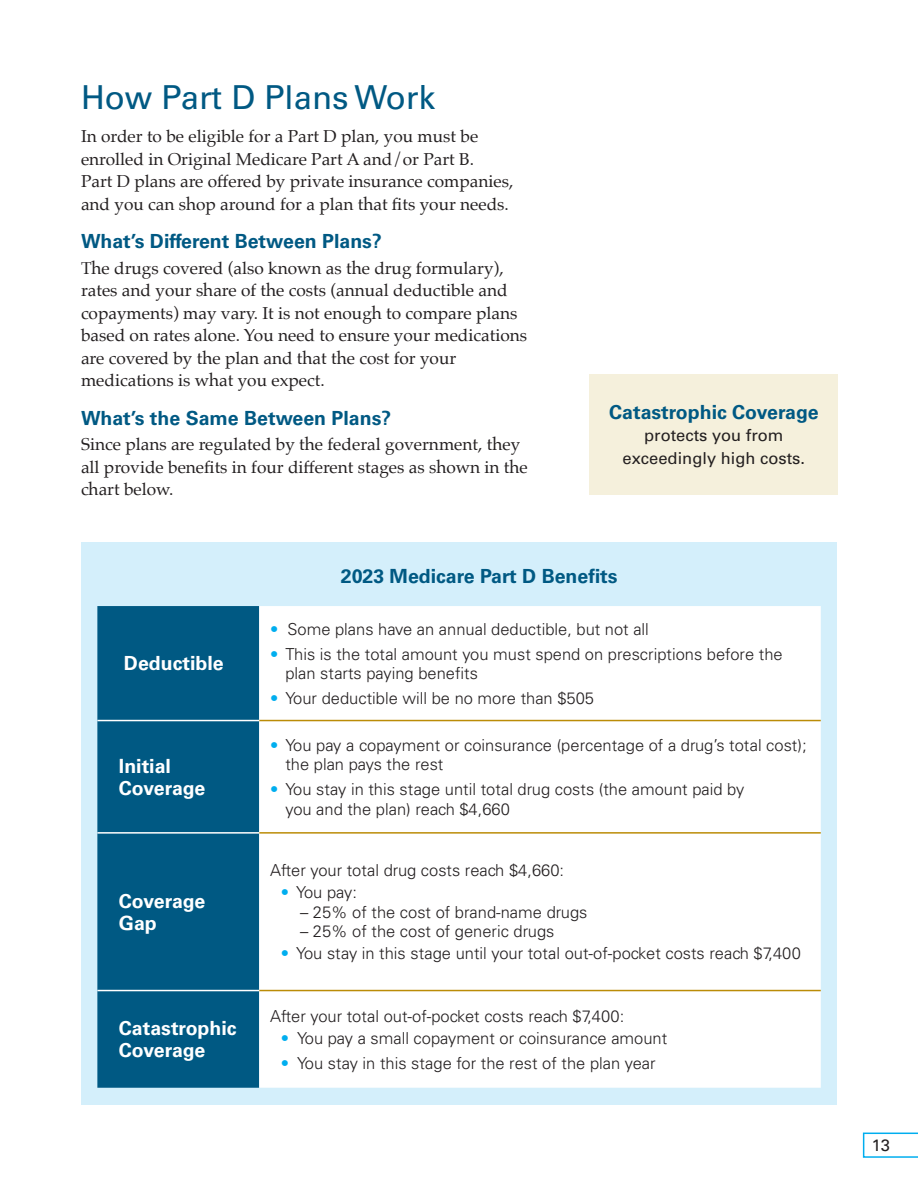
<style>
.page{position:relative;width:918px;height:1188px;background:#fff}
.page>*{position:absolute;margin:0;border:0;box-sizing:border-box;transform-origin:0 0}
.t1{font:33px "Univers LT Std";color:#005983}
.t2{font:700 19.5px "Univers LT Std";color:#005983}
.t3{font:700 19.5px/22.5px "Univers LT Std";color:#fff}
.t4{font:700 19.5px "Univers LT Std";letter-spacing:-.02em;color:#fff}
.t5{font:17.25px/22.5px "Palatino";color:#231f20}
.t6{font:300 16.5px/19.5px "Univers LT Std";color:#231f20}
.t7{font:16.5px "Univers LT Std";color:#231f20}
.s1{color:#00aeef}
</style>
<div class="page">
<svg style="left:863px;top:1133px;width:55px;height:25px"></svg>
<div style="left:590px;top:374px;width:248px;height:121px;background:#f5f0dc"></div>
<div style="left:81px;top:543px;width:756px;height:562px;background:#d4effb"></div>
<div style="left:97px;top:606px;width:162px;height:482px;background:#005983"></div>
<div style="left:259px;top:606px;width:562px;height:482px;background:#fff"></div>
<hr style="left:259px;top:720px;width:562px;height:1px;background:#bb8c07">
<hr style="left:259px;top:832px;width:562px;height:2px;background:#bb8c07">
<hr style="left:259px;top:990px;width:562px;height:1px;background:#bb8c07">
<hr style="left:97px;top:720px;width:162px;height:1px;background:#fff">
<hr style="left:97px;top:832px;width:162px;height:2px;background:#fff">
<hr style="left:97px;top:990px;width:162px;height:1px;background:#fff">
<p class="t1" style="left:81px;top:78px;width:356px">How Part D Plans Work</p>
<p class="t5" style="left:81px;top:125px;width:434px">In order to be eligible for a Part D plan, you must be enrolled in Original Medicare Part A and/or Part B.<br>Part D plans are offered by private insurance companies, and you can shop around for a plan that fits your needs.</p>
<p class="t2" style="left:81px;top:230px;width:302px">What’s Different Between Plans?</p>
<p class="t5" style="left:81px;top:256px;width:448px">The drugs covered (also known as the drug formulary), rates and your share of the costs (annual deductible and copayments) may vary. It is not enough to compare plans based on rates alone. You need to ensure your medications are covered by the plan and that the cost for your medications is what you expect.</p>
<p class="t2" style="left:81px;top:407px;width:312px">What’s the Same Between Plans?</p>
<p class="t5" style="left:81px;top:433px;width:448px">Since plans are regulated by the federal government, they all provide benefits in four different stages as shown in the chart below.</p>
<p class="t2" style="left:609px;top:400px;width:211px">Catastrophic Coverage</p>
<p class="t7" style="left:644px;top:425px;width:141px">protects you from</p>
<p class="t7" style="left:623px;top:448px;width:184px">exceedingly high costs.</p>
<p class="t3" style="left:124px;top:652px;width:101px">Deductible</p>
<p class="t3" style="left:119px;top:755px;width:88px">Initial<br>Coverage</p>
<p class="t4" style="left:119px;top:889px;width:88px">Coverage</p>
<p class="t3" style="left:119px;top:912px;width:39px">Gap</p>
<p class="t3" style="left:119px;top:1017px;width:119px">Catastrophic</p>
<p class="t4" style="left:119px;top:1039px;width:88px">Coverage</p>
<p class="t2" style="left:341px;top:565px;width:278px">2023 Medicare Part D Benefits</p>
<p class="t6" style="left:270px;top:619px;width:380px"><span class="s1">•</span> Some plans have an annual deductible, but not all</p>
<p class="t6" style="left:285px;top:644px;width:499px;text-indent:-15px"><span class="s1">•</span> This is the total amount you must spend on prescriptions before the plan starts paying benefits</p>
<p class="t6" style="left:270px;top:688px;width:326px"><span class="s1">•</span> Your deductible will be no more than $505</p>
<p class="t6" style="left:285px;top:735px;width:523px;text-indent:-15px"><span class="s1">•</span> You pay a copayment or coinsurance (percentage of a drug’s total cost); the plan pays the rest</p>
<p class="t6" style="left:285px;top:780px;width:460px;text-indent:-15px"><span class="s1">•</span> You stay in this stage until total drug costs (the amount paid by you and the plan) reach $4,660</p>
<p class="t6" style="left:270px;top:860px;width:296px">After your total drug costs reach $4,660:</p>
<p class="t6" style="left:281px;top:883px;width:78px"><span class="s1">•</span> You pay:</p>
<p class="t6" style="left:300px;top:902px;width:289px">– 25% of the cost of brand-name drugs</p>
<p class="t6" style="left:300px;top:922px;width:256px">– 25% of the cost of generic drugs</p>
<p class="t6" style="left:281px;top:944px;width:522px"><span class="s1">•</span> You stay in this stage until your total out-of-pocket costs reach $7,400</p>
<p class="t6" style="left:270px;top:1006px;width:356px">After your total out-of-pocket costs reach $7,400:</p>
<p class="t6" style="left:281px;top:1028px;width:388px"><span class="s1">•</span> You pay a small copayment or coinsurance amount</p>
<p class="t6" style="left:281px;top:1053px;width:376px"><span class="s1">•</span> You stay in this stage for the rest of the plan year</p>
<p class="t7" style="left:872px;top:1136px;width:20px">13</p>
</div>
